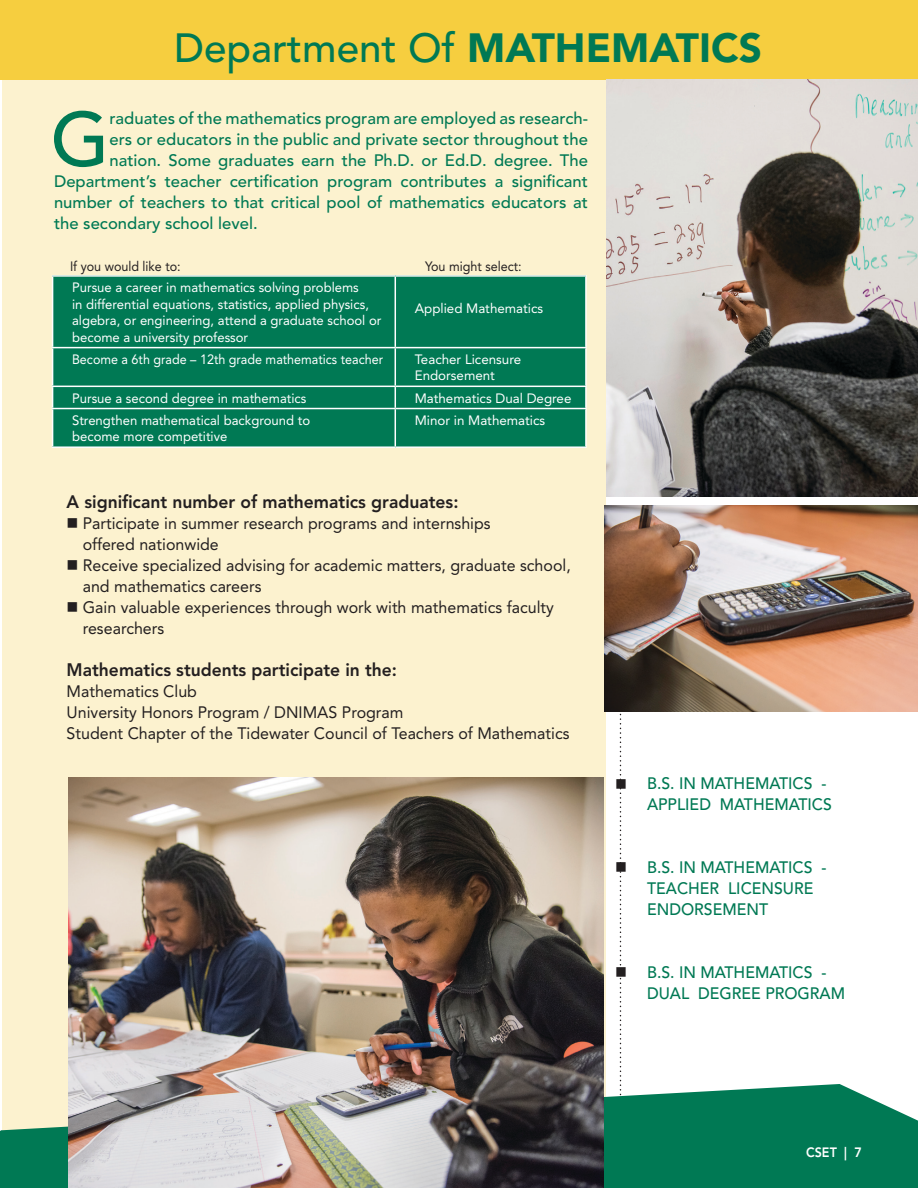
<style>
.page{position:relative;width:918px;height:1188px;background:#fff}
.page>*{position:absolute;margin:0;border:0;box-sizing:border-box;transform-origin:0 0}
.t1{font:500 75.75px "Avenir LT Std";color:#007954}
.t2{font:500 40.5px "Avenir LT Std";color:#007954}
.t3{font:800 18px "Avenir LT Std";color:#231f20}
.t4{font:16.5px/21px "Avenir LT Std";color:#231f20}
.t5{font:500 16.5px "Avenir LT Std";color:#007954}
.t6{font:500 16.5px/21px "Avenir LT Std";color:#007954;scale:.96 1}
.t7{font:16.5px "Wingdings";color:#231f20}
.t8{font:13.5px/16.5px "Avenir LT Std";color:#fff}
.t9{font:13.5px "Avenir LT Std";color:#fff;scale:.93 1}
.t10{font:13.5px "Avenir LT Std";color:#231f20;scale:.93 1}
.t11{font:800 13.5px "Avenir LT Std";color:#fff;scale:.93 1}
.s1{font-weight:900}
</style>
<div class="page">
<hr style="left:0;top:0;width:1px;height:1188px;background:#f6ce3f">
<hr style="left:0;top:1131px;width:2px;height:57px;background:#007954">
<div style="left:2px;top:6px;width:916px;height:1182px;background:#fcf2cf"></div>
<div style="left:606px;top:70px;width:312px;height:1118px;background:#fff"></div>
<svg style="left:620px;top:713px;width:1px;height:369px"></svg>
<div style="left:0;top:0;width:918px;height:79px;background:#f6ce3f"></div>
<img style="left:606px;top:79px;width:312px;height:417px">
<svg style="left:1px;top:1084px;width:917px;height:104px;fill:#007954"></svg>
<img style="left:68px;top:777px;width:536px;height:411px">
<img style="left:605px;top:505px;width:313px;height:207px">
<div style="left:52px;top:275px;width:534px;height:172px;background:#007954"></div>
<hr style="left:395px;top:277px;width:1px;height:70px;background:#fff">
<hr style="left:395px;top:348px;width:1px;height:38px;background:#fff">
<svg style="left:395px;top:387px;width:1px;height:21px"></svg>
<hr style="left:395px;top:409px;width:1px;height:37px;background:#fff">
<hr style="left:52px;top:275px;width:343px;height:2px;background:#fff">
<hr style="left:52px;top:277px;width:1px;height:70px;background:#fff">
<hr style="left:395px;top:275px;width:192px;height:2px;background:#fff">
<hr style="left:585px;top:277px;width:2px;height:70px;background:#fff">
<hr style="left:52px;top:347px;width:343px;height:1px;background:#fff">
<hr style="left:52px;top:348px;width:1px;height:38px;background:#fff">
<hr style="left:395px;top:347px;width:192px;height:1px;background:#fff">
<hr style="left:585px;top:348px;width:2px;height:38px;background:#fff">
<hr style="left:52px;top:386px;width:343px;height:1px;background:#fff">
<svg style="left:52px;top:387px;width:1px;height:21px"></svg>
<hr style="left:395px;top:386px;width:192px;height:1px;background:#fff">
<hr style="left:585px;top:387px;width:2px;height:21px;background:#fff">
<hr style="left:52px;top:408px;width:343px;height:1px;background:#fff">
<hr style="left:52px;top:409px;width:1px;height:37px;background:#fff">
<hr style="left:395px;top:408px;width:192px;height:1px;background:#fff">
<hr style="left:585px;top:409px;width:2px;height:37px;background:#fff">
<hr style="left:52px;top:446px;width:343px;height:2px;background:#fff">
<hr style="left:395px;top:446px;width:192px;height:2px;background:#fff">
<p class="t2" style="left:174px;top:24px;width:589px">Department Of <span class="s1">MATHEMATICS</span></p>
<p class="t1" style="left:50px;top:95px;width:60px">G</p>
<p class="t5" style="left:109px;top:108px;width:480px">raduates of the mathematics program are employed as research-</p>
<p class="t5" style="left:109px;top:129px;width:480px">ers or educators in the public and private sector throughout the</p>
<p class="t5" style="left:109px;top:150px;width:480px">nation. Some graduates earn the Ph.D. or Ed.D. degree. The</p>
<p class="t5" style="left:54px;top:171px;width:536px">Department’s teacher certification program contributes a significant</p>
<p class="t5" style="left:54px;top:192px;width:535px">number of teachers to that critical pool of mathematics educators at</p>
<p class="t5" style="left:54px;top:213px;width:205px">the secondary school level.</p>
<p class="t10" style="left:70px;top:258px;width:121px">If you would like to:</p>
<p class="t10" style="left:425px;top:258px;width:105px">You might select:</p>
<p class="t8" style="left:72px;top:279px;width:311px">Pursue a career in mathematics solving problems<br>in differential equations, statistics, applied physics, algebra, or engineering, attend a graduate school or become a university professor</p>
<p class="t8" style="left:415px;top:300px;width:130px">Applied Mathematics</p>
<p class="t9" style="left:72px;top:351px;width:336px">Become a 6th grade – 12th grade mathematics teacher</p>
<p class="t8" style="left:415px;top:351px;width:108px">Teacher Licensure<br>Endorsement</p>
<p class="t8" style="left:72px;top:390px;width:236px">Pursue a second degree in mathematics</p>
<p class="t8" style="left:415px;top:390px;width:158px">Mathematics Dual Degree</p>
<p class="t8" style="left:72px;top:412px;width:240px">Strengthen mathematical background to become more competitive</p>
<p class="t8" style="left:415px;top:412px;width:132px">Minor in Mathematics</p>
<p class="t3" style="left:67px;top:491px;width:393px">A significant number of mathematics graduates:</p>
<p class="t4" style="left:83px;top:513px;width:410px;text-indent:-16px">■ Participate in summer research programs and internships offered nationwide</p>
<p class="t4" style="left:83px;top:555px;width:490px;text-indent:-16px">■ Receive specialized advising for academic matters, graduate school, and mathematics careers</p>
<p class="t4" style="left:83px;top:597px;width:473px;text-indent:-16px">■ Gain valuable experiences through work with mathematics faculty researchers</p>
<p class="t3" style="left:67px;top:659px;width:332px">Mathematics students participate in the:</p>
<p class="t4" style="left:67px;top:681px;width:132px">Mathematics Club</p>
<p class="t4" style="left:67px;top:702px;width:338px">University Honors Program / DNIMAS Program</p>
<p class="t4" style="left:67px;top:723px;width:504px">Student Chapter of the Tidewater Council of Teachers of Mathematics</p>
<p class="t7" style="left:615px;top:775px;width:13px">■</p>
<p class="t6" style="left:647px;top:774px;width:194px">B.S. IN MATHEMATICS -<br>APPLIED MATHEMATICS</p>
<p class="t7" style="left:615px;top:858px;width:13px">■</p>
<p class="t6" style="left:647px;top:858px;width:188px">B.S. IN MATHEMATICS -<br>TEACHER LICENSURE<br>ENDORSEMENT</p>
<p class="t7" style="left:615px;top:963px;width:13px">■</p>
<p class="t6" style="left:647px;top:963px;width:208px">B.S. IN MATHEMATICS -<br>DUAL DEGREE PROGRAM</p>
<p class="t11" style="left:806px;top:1144px;width:61px">CSET | 7</p>
</div>
